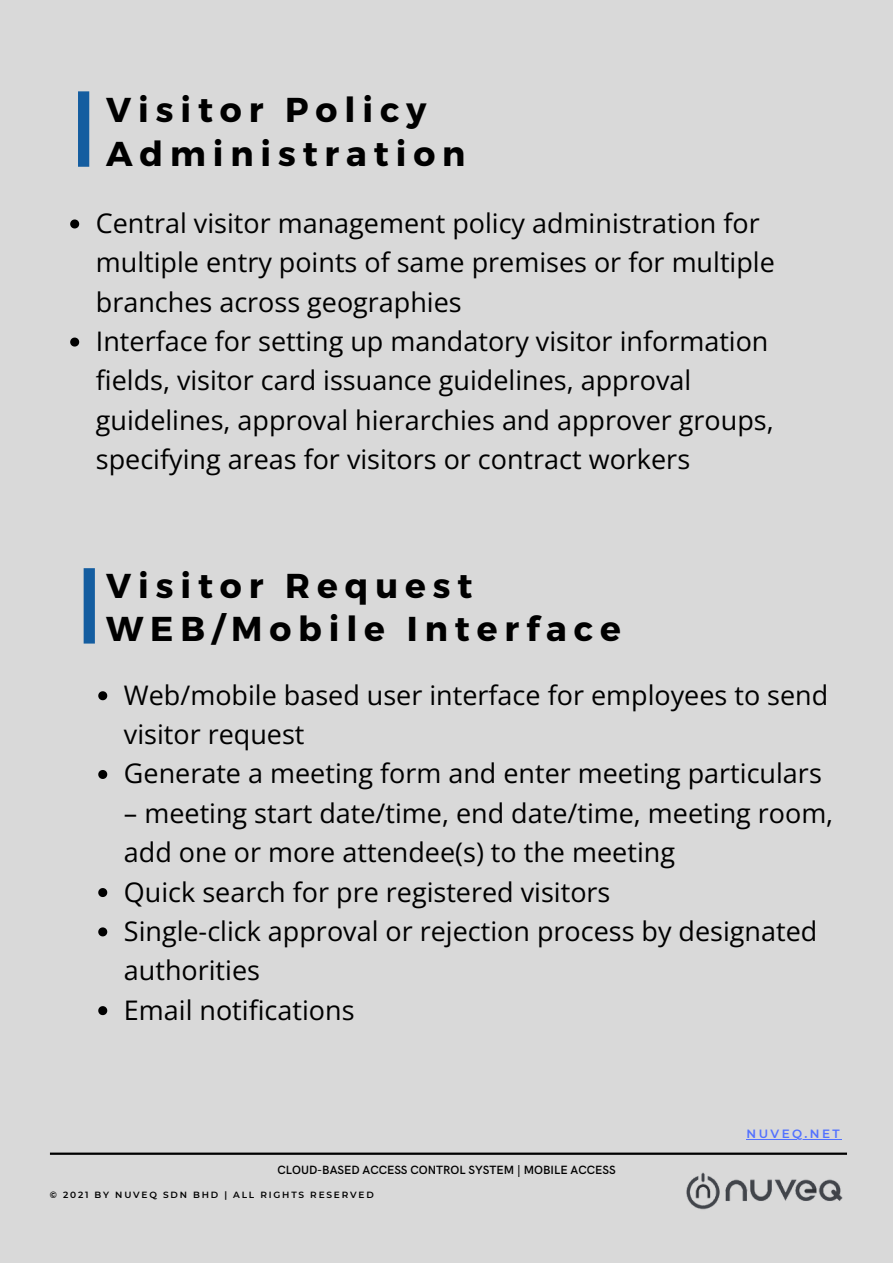
<style>
.page{position:relative;width:893px;height:1264px;background:#fff}
.page>*{position:absolute;margin:0;border:0;box-sizing:border-box;transform-origin:0 0}
.t1{font:700 34.5px/43.8px "Montserrat";letter-spacing:.2em;color:#000}
.t2{font:27px/39.3px "Open Sans";color:#000}
.t3{font:600 12px "HK Grotesk";color:#000}
.t4{font:600 12px "Montserrat";letter-spacing:.2em;color:#5271ff}
.t5{font:600 9px "Montserrat";letter-spacing:.2em;color:#000}
</style>
<div class="page">
<div style="left:0;top:0;width:892px;height:1262px;background:#d9d9d9"></div>
<hr style="left:50px;top:1152px;width:796px;height:2px;background:#000">
<img style="left:686px;top:1172px;width:157px;height:38px">
<div style="left:78px;top:91px;width:11px;height:76px;background:#145da0"></div>
<svg style="left:70px;top:219px;width:9px;height:9px"></svg>
<svg style="left:70px;top:337px;width:9px;height:9px"></svg>
<hr style="left:746px;top:1139px;width:96px;height:1px;background:#5271ff">
<div style="left:84px;top:568px;width:11px;height:75px;background:#145da0"></div>
<svg style="left:98px;top:691px;width:9px;height:9px"></svg>
<svg style="left:98px;top:770px;width:9px;height:9px"></svg>
<svg style="left:98px;top:888px;width:9px;height:9px"></svg>
<svg style="left:98px;top:927px;width:9px;height:9px"></svg>
<svg style="left:98px;top:1006px;width:9px;height:9px"></svg>
<p class="t1" style="left:106px;top:86px;width:361px">Visitor Policy<br>Administration</p>
<p class="t2" style="left:96px;top:203px;width:680px">Central visitor management policy administration for multiple entry points of same premises or for multiple branches across geographies</p>
<p class="t2" style="left:96px;top:321px;width:679px">Interface for setting up mandatory visitor information fields, visitor card issuance guidelines, approval guidelines, approval hierarchies and approver groups, specifying areas for visitors or contract workers</p>
<p class="t1" style="left:106px;top:561px;width:516px">Visitor Request<br>WEB/Mobile Interface</p>
<p class="t2" style="left:124px;top:674px;width:705px">Web/mobile based user interface for employees to send visitor request</p>
<p class="t2" style="left:124px;top:753px;width:699px">Generate a meeting form and enter meeting particulars</p>
<p class="t2" style="left:124px;top:792px;width:710px">– meeting start date/time, end date/time, meeting room, add one or more attendee(s) to the meeting</p>
<p class="t2" style="left:124px;top:871px;width:488px">Quick search for pre registered visitors</p>
<p class="t2" style="left:124px;top:910px;width:695px">Single-click approval or rejection process by designated authorities</p>
<p class="t2" style="left:124px;top:989px;width:232px">Email notifications</p>
<p class="t3" style="left:277px;top:1162px;width:339px">CLOUD-BASED ACCESS CONTROL SYSTEM | MOBILE ACCESS</p>
<p class="t5" style="left:50px;top:1189px;width:325px">© 2021 BY NUVEQ SDN BHD | ALL RIGHTS RESERVED</p>
<p class="t4" style="left:746px;top:1126px;width:95px">NUVEQ.NET</p>
</div>
